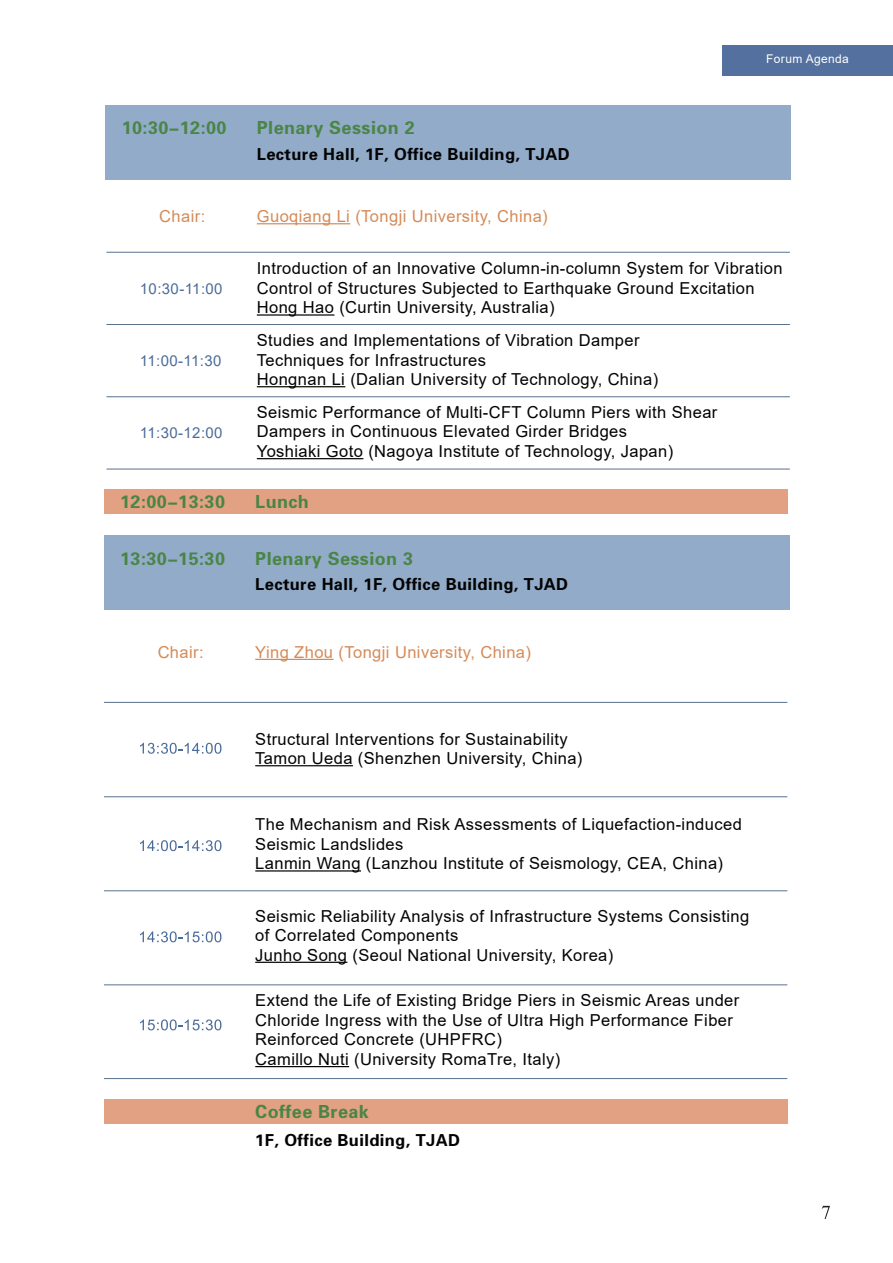
<style>
.page{position:relative;width:893px;height:1263px;background:#fff}
.page>*{position:absolute;margin:0;border:0;box-sizing:border-box;transform-origin:0 0}
.t1{font:18px "FZDHTJW GB1 0";letter-spacing:.025em;color:#4a8546}
.t2{font:16.5px/19.5px "Arial";letter-spacing:.025em;color:#030303}
.t3{font:16.5px "FZDHTJW GB1 0";letter-spacing:.025em;color:#030303}
.t4{font:16.5px "Arial";letter-spacing:.025em;color:#d58b58}
.t5{font:15px "Arial";letter-spacing:.025em;color:#4b6c9a}
.t6{font:12px "Arial";letter-spacing:.03em;color:#fff}
</style>
<div class="page">
<div style="left:104px;top:536px;width:685px;height:74px;background:#92abc9"></div>
<hr style="left:104px;top:702px;width:683px;height:1px;background:#5a718c">
<hr style="left:104px;top:796px;width:683px;height:1px;background:#5a718c">
<hr style="left:104px;top:890px;width:683px;height:1px;background:#5a718c">
<hr style="left:104px;top:984px;width:683px;height:1px;background:#5a718c">
<hr style="left:104px;top:1078px;width:683px;height:1px;background:#5a718c">
<hr style="left:255px;top:659px;width:79px;height:1px;background:#d58b58">
<hr style="left:255px;top:765px;width:98px;height:1px;background:#030303">
<hr style="left:255px;top:870px;width:106px;height:1px;background:#030303">
<hr style="left:255px;top:962px;width:92px;height:1px;background:#030303">
<hr style="left:255px;top:1066px;width:94px;height:1px;background:#030303">
<div style="left:723px;top:45px;width:170px;height:30px;background:#54709e"></div>
<div style="left:104px;top:489px;width:684px;height:25px;background:#e3a183"></div>
<svg style="left:140px;top:743px;width:81px;height:11px"></svg>
<svg style="left:140px;top:840px;width:81px;height:11px"></svg>
<svg style="left:140px;top:931px;width:81px;height:11px"></svg>
<svg style="left:140px;top:1019px;width:81px;height:11px"></svg>
<hr style="left:106px;top:252px;width:684px;height:1px;background:#5a718c">
<hr style="left:106px;top:324px;width:684px;height:1px;background:#5a718c">
<hr style="left:106px;top:396px;width:684px;height:1px;background:#5a718c">
<hr style="left:106px;top:469px;width:684px;height:1px;background:#5a718c">
<hr style="left:257px;top:223px;width:93px;height:1px;background:#d58b58">
<hr style="left:257px;top:314px;width:77px;height:2px;background:#030303">
<hr style="left:257px;top:386px;width:88px;height:1px;background:#030303">
<hr style="left:257px;top:458px;width:106px;height:1px;background:#030303">
<div style="left:106px;top:106px;width:685px;height:74px;background:#92abc9"></div>
<div style="left:104px;top:1099px;width:684px;height:24px;background:#e3a183"></div>
<svg style="left:822px;top:1206px;width:8px;height:13px"></svg>
<p class="t1" style="left:122px;top:118px;width:106px">10:30-12:00</p>
<p class="t1" style="left:257px;top:118px;width:159px">Plenary Session 2</p>
<p class="t3" style="left:257px;top:145px;width:314px">Lecture Hall, 1F, Office Building, TJAD</p>
<p class="t6" style="left:766px;top:51px;width:84px">Forum Agenda</p>
<p class="t4" style="left:159px;top:205px;width:48px">Chair:</p>
<p class="t4" style="left:257px;top:205px;width:292px">Guoqiang Li (Tongji University, China)</p>
<p class="t2" style="left:257px;top:259px;width:527px">Introduction of an Innovative Column-in-column System for Vibration<br>Control of Structures Subjected to Earthquake Ground Excitation<br>Hong Hao (Curtin University, Australia)</p>
<p class="t2" style="left:257px;top:330px;width:403px">Studies and Implementations of Vibration Damper<br>Techniques for Infrastructures<br>Hongnan Li (Dalian University of Technology, China)</p>
<p class="t2" style="left:257px;top:402px;width:462px">Seismic Performance of Multi-CFT Column Piers with Shear<br>Dampers in Continuous Elevated Girder Bridges<br>Yoshiaki Goto (Nagoya Institute of Technology, Japan)</p>
<p class="t5" style="left:140px;top:278px;width:84px">10:30-11:00</p>
<p class="t5" style="left:140px;top:350px;width:83px">11:00-11:30</p>
<p class="t5" style="left:140px;top:422px;width:84px">11:30-12:00</p>
<p class="t1" style="left:120px;top:492px;width:106px">12:00-13:30</p>
<p class="t1" style="left:255px;top:492px;width:55px">Lunch</p>
<p class="t1" style="left:120px;top:548px;width:106px">13:30-15:30</p>
<p class="t1" style="left:255px;top:548px;width:159px">Plenary Session 3</p>
<p class="t3" style="left:255px;top:575px;width:314px">Lecture Hall, 1F, Office Building, TJAD</p>
<p class="t4" style="left:158px;top:640px;width:48px">Chair:</p>
<p class="t4" style="left:255px;top:640px;width:277px">Ying Zhou (Tongji University, China)</p>
<p class="t2" style="left:255px;top:729px;width:329px">Structural Interventions for Sustainability<br>Tamon Ueda (Shenzhen University, China)</p>
<p class="t2" style="left:255px;top:814px;width:488px">The Mechanism and Risk Assessments of Liquefaction-induced<br>Seismic Landslides<br>Lanmin Wang (Lanzhou Institute of Seismology, CEA, China)</p>
<p class="t2" style="left:255px;top:906px;width:496px">Seismic Reliability Analysis of Infrastructure Systems Consisting of Correlated Components<br>Junho Song (Seoul National University, Korea)</p>
<p class="t2" style="left:255px;top:991px;width:486px">Extend the Life of Existing Bridge Piers in Seismic Areas under Chloride Ingress with the Use of Ultra High Performance Fiber Reinforced Concrete (UHPFRC)<br>Camillo Nuti (University RomaTre, Italy)</p>
<p class="t1" style="left:255px;top:1102px;width:115px">Coffee Break</p>
<p class="t3" style="left:255px;top:1131px;width:206px">1F, Office Building, TJAD</p>
</div>
